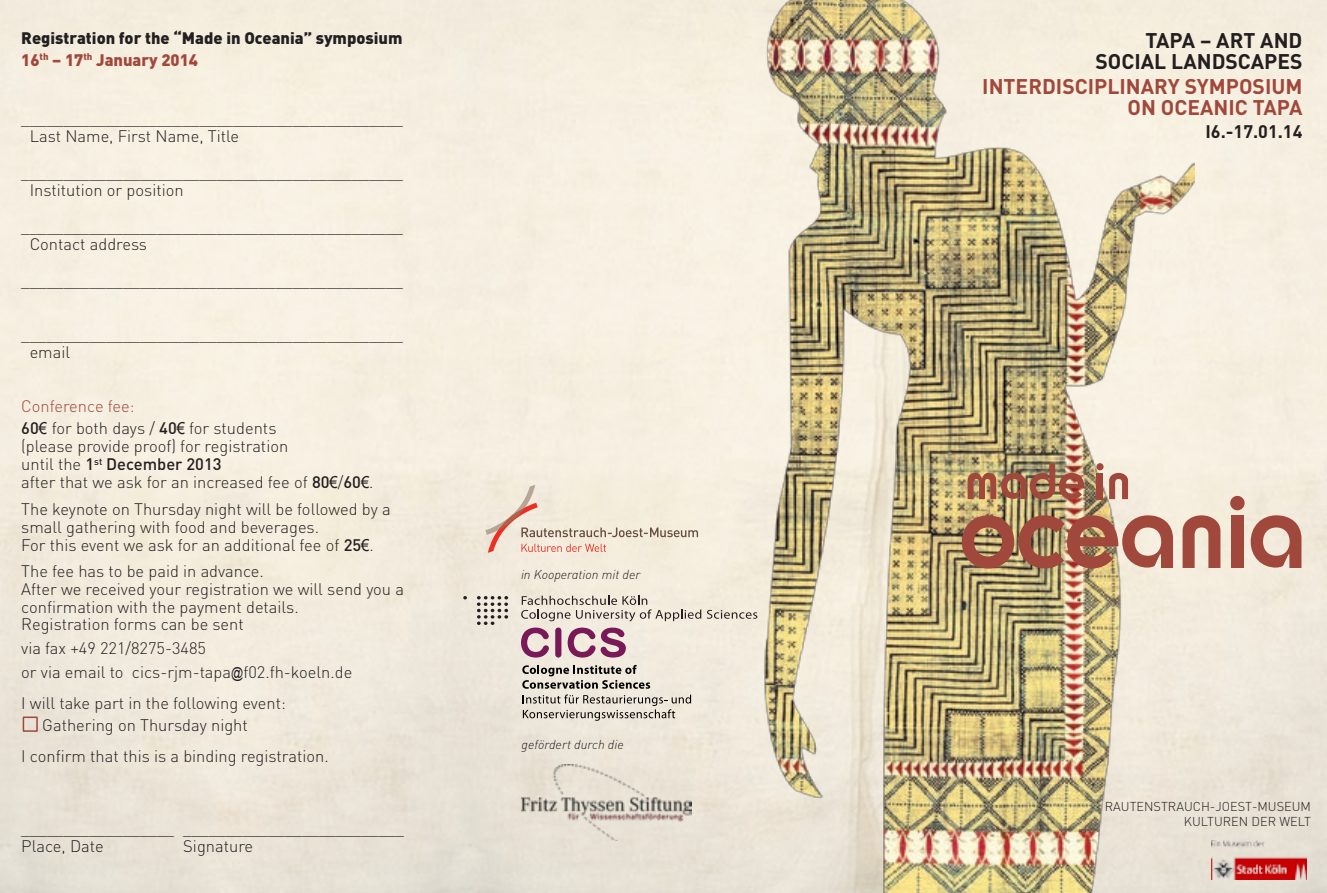
<style>
.page{position:relative;width:1327px;height:893px;background:#fff}
.page>*{position:absolute;margin:0;border:0;box-sizing:border-box;transform-origin:0 0}
.t1{font:700 21px/21px "DIN";color:#a0483c;text-align:right}
.t2{font:700 21px/21px "DIN";color:#231f20;text-align:right}
.t3{font:700 18px "DIN";color:#231f20}
.t4{font:300 16.5px/18px "DIN";color:#231f20}
.t5{font:900 16.5px/22.2px "DIN";color:#231f20}
.t6{font:300 12.75px "DIN";color:#231f20}
.t7{font:12.75px "DIN Light Italic Alt";color:#231f20}
.s1{color:#a0483c}
.s2{font-weight:500}
.s3{font-family:"Arial";font-weight:400}
.s4{font-family:"Arial";font-weight:400;font-size:15px}
</style>
<div class="page">
<img style="left:0;top:0;width:1327px;height:893px">
<img style="left:736px;top:0;width:458px;height:893px">
<div style="left:1231px;top:516px;width:12px;height:52px;background:#a0483c"></div>
<div style="left:1230px;top:496px;width:14px;height:14px;background:#a0483c;border-radius:50%"></div>
<svg style="left:1182px;top:515px;width:38px;height:53px"></svg>
<svg style="left:1109px;top:473px;width:19px;height:26px"></svg>
<div style="left:1097px;top:473px;width:6px;height:26px;background:#a0483c"></div>
<div style="left:1096px;top:463px;width:7px;height:7px;background:#a0483c;border-radius:50%"></div>
<svg style="left:1250px;top:515px;width:51px;height:53px"></svg>
<img style="left:962px;top:515px;width:211px;height:53px">
<img style="left:967px;top:463px;width:117px;height:36px">
<img style="left:521px;top:765px;width:170px;height:76px">
<svg style="left:485px;top:485px;width:213px;height:68px"></svg>
<svg style="left:521px;top:596px;width:180px;height:25px"></svg>
<svg style="left:707px;top:610px;width:50px;height:9px"></svg>
<svg style="left:463px;top:596px;width:4px;height:3px"></svg>
<svg style="left:477px;top:596px;width:31px;height:29px"></svg>
<svg style="left:522px;top:665px;width:169px;height:56px"></svg>
<svg style="left:521px;top:627px;width:28px;height:31px"></svg>
<div style="left:555px;top:627px;width:6px;height:31px;background:#791957;border-radius:3px"></div>
<svg style="left:567px;top:627px;width:59px;height:31px"></svg>
<img style="left:1211px;top:840px;width:95px;height:39px">
<div style="left:23px;top:716px;width:15px;height:16px;border:2px solid #a0483c"></div>
<p class="t5" style="left:21px;top:26px;width:383px">Registration for the “Made in Oceania” symposium<br><span class="s1">16</span><sup>th</sup> <span class="s1">– 17</span><sup>th</sup> <span class="s1">January 2014</span></p>
<p class="t4" style="left:30px;top:109px;width:375px;text-indent:-8px">_____________________________________________<br>Last Name, First Name, Title</p>
<p class="t4" style="left:30px;top:163px;width:375px;text-indent:-8px">_____________________________________________<br>Institution or position</p>
<p class="t4" style="left:30px;top:217px;width:375px;text-indent:-8px">_____________________________________________<br>Contact address</p>
<p class="t4" style="left:21px;top:271px;width:383px">_____________________________________________</p>
<p class="t4" style="left:30px;top:325px;width:375px;text-indent:-8px">_____________________________________________ email</p>
<p class="t4" style="left:21px;top:395px;width:257px;line-height:22.2px"><span class="s1">Conference fee:<br></span><span class="s2">60</span><span class="s3">€</span> for both days / <span class="s2">40</span><span class="s3">€</span> for students</p>
<p class="t4" style="left:21px;top:437px;width:354px">(please provide proof) for registration<br>until the <span class="s2">1</span><sup>st</sup> <span class="s2">December 2013<br></span>after that we ask for an increased fee of <span class="s2">80</span><span class="s3">€</span>/<span class="s2">60</span><span class="s3">€</span>.</p>
<p class="t4" style="left:21px;top:500px;width:371px">The keynote on Thursday night will be followed by a small gathering with food and beverages.<br>For this event we ask for an additional fee of <span class="s2">25</span><span class="s3">€</span>.</p>
<p class="t4" style="left:21px;top:562px;width:384px">The fee has to be paid in advance.<br>After we received your registration we will send you a confirmation with the payment details.</p>
<p class="t4" style="left:21px;top:612px;width:333px;line-height:24px">Registration forms can be sent<br>via fax +49 221/8275-3485<br>or via email to cics-rjm-tapa<span class="s4">@</span>f02.fh-koeln.de</p>
<p class="t4" style="left:42px;top:691px;width:245px;line-height:22.2px;text-indent:-21px">I will take part in the following event:<br>Gathering on Thursday night</p>
<p class="t4" style="left:21px;top:747px;width:309px">I confirm that this is a binding registration.</p>
<p class="t4" style="left:21px;top:819px;width:384px">__________________ __________________________<br>Place, Date</p>
<p class="t4" style="left:183px;top:837px;width:71px">Signature</p>
<p class="t7" style="left:521px;top:567px;width:121px">in Kooperation mit der</p>
<p class="t7" style="left:521px;top:736px;width:104px">gefördert durch die</p>
<p class="t2" style="left:1095px;top:29px;width:208px">TAPA – ART AND<br>SOCIAL LANDSCAPES</p>
<p class="t1" style="left:982px;top:75px;width:322px">I NTERDISCIPLINARY SYMPOSIUM<br>ON OCEANIC TAPA</p>
<p class="t3" style="left:1205px;top:120px;width:98px">I6.-17.01.14</p>
<p class="t6" style="left:1105px;top:798px;width:72px">RAUTenSTrauc</p>
<p class="t6" style="left:1201px;top:798px;width:100px">h-Joest-Museum</p>
<p class="t6" style="left:1184px;top:813px;width:17px">Kultur</p>
<p class="t6" style="left:1231px;top:813px;width:74px">en Der Welt</p>
</div>
